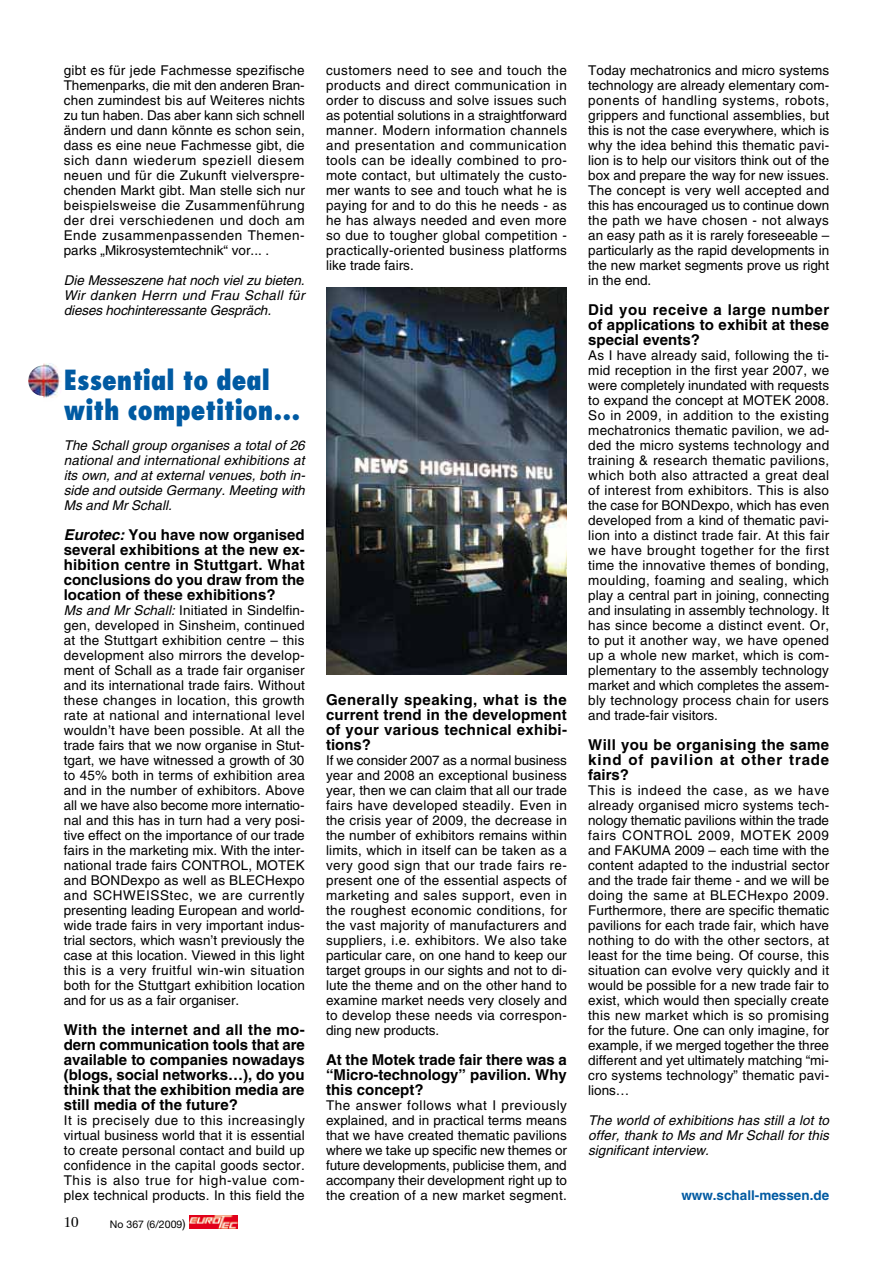
<style>
.page{position:relative;width:893px;height:1263px;background:#fff}
.page>*{position:absolute;margin:0;border:0;box-sizing:border-box;transform-origin:0 0}
.t1{font:800 condensed 27px/30px "Futura";color:#005aa2}
.t2{font:700 15px/15px "Helvetica";color:#000;text-align:justify}
.t3{font:13.5px/15px "Helvetica";letter-spacing:.015em;color:#000;text-align:justify}
.t4{font:italic 13.5px/15px "Helvetica";color:#000;text-align:justify}
.t5{font:700 13.5px "Helvetica";color:#005aa2}
.t6{font:10.5px "Helvetica Neue";color:#000}
.s1{font-style:italic}
.s2{font-size:12px}
</style>
<div class="page">
<svg style="left:189px;top:1215px;width:49px;height:13px"></svg>
<img style="left:190px;top:1215px;width:47px;height:13px">
<img style="left:28px;top:363px;width:33px;height:35px">
<img style="left:326px;top:288px;width:241px;height:387px">
<p class="t3" style="left:64px;top:64px;width:243px">gibt es für jede Fachmesse spezifische Themenparks, die mit den anderen Bran&shy;chen zumindest bis auf Weiteres nichts zu tun haben. Das aber kann sich schnell ändern und dann könnte es schon sein, dass es eine neue Fachmesse gibt, die sich dann wiederum speziell diesem neuen und für die Zukunft vielverspre&shy;chenden Markt gibt. Man stelle sich nur beispielsweise die Zusammenführung der drei verschiedenen und doch am Ende zusammenpassenden Themen&shy;parks „Mikrosystemtechnik“ vor... .</p>
<p class="t4" style="left:64px;top:274px;width:242px">Die Messeszene hat noch viel zu bieten.<br>Wir danken Herrn und Frau Schall für dieses hochinteressante Gespräch.</p>
<p class="t3" style="left:326px;top:64px;width:243px">customers need to see and touch the products and direct communication in order to discuss and solve issues such as potential solutions in a straightforward manner. Modern information channels and presentation and communication tools can be ideally combined to pro&shy;mote contact, but ultimately the custo&shy;mer wants to see and touch what he is paying for and to do this he needs - as he has always needed and even more so due to tougher global competition - practically-oriented business platforms like trade fairs.</p>
<h1 class="t1" style="left:64px;top:367px;width:238px">Essential to deal with competition…</h1>
<p class="t4" style="left:64px;top:439px;width:243px">The Schall group organises a total of 26 national and international exhibitions at its own, and at external venues, both in&shy;side and outside Germany. Meeting with Ms and Mr Schall.</p>
<p class="t2" style="left:64px;top:529px;width:243px"><span class="s1">Eurotec:</span> You have now organised several exhibitions at the new ex&shy;hibition centre in Stuttgart. What conclusions do you draw from the location of these exhibitions?</p>
<p class="t3" style="left:64px;top:604px;width:243px"><span class="s1">Ms and Mr Schall:</span> Initiated in Sindelfin&shy;gen, developed in Sinsheim, continued at the Stuttgart exhibition centre – this development also mirrors the develop&shy;ment of Schall as a trade fair organiser and its international trade fairs. Without these changes in location, this growth rate at national and international level wouldn’t have been possible. At all the trade fairs that we now organise in Stut&shy;tgart, we have witnessed a growth of 30 to 45% both in terms of exhibition area and in the number of exhibitors. Above all we have also become more internatio&shy;nal and this has in turn had a very posi&shy;tive effect on the importance of our trade fairs in the marketing mix. With the inter&shy;national trade fairs CONTROL, MOTEK and BONDexpo as well as BLECHexpo and SCHWEISStec, we are currently presenting leading European and world&shy;wide trade fairs in very important indus&shy;trial sectors, which wasn’t previously the case at this location. Viewed in this light this is a very fruitful win-win situation both for the Stuttgart exhibition location and for us as a fair organiser.</p>
<p class="t2" style="left:64px;top:1024px;width:243px">With the internet and all the mo&shy;dern communication tools that are available to companies nowadays (blogs, social networks…), do you think that the exhibition media are still media of the future?</p>
<p class="t3" style="left:64px;top:1114px;width:242px">It is precisely due to this increasingly virtual business world that it is essential to create personal contact and build up confidence in the capital goods sector.<br>This is also true for high-value com&shy;plex technical products. In this field the</p>
<p class="t6" style="left:110px;top:1220px;width:77px">No 367 (6/2009<span class="s2">)</span></p>
<p class="t2" style="left:326px;top:694px;width:243px">Generally speaking, what is the current trend in the development of your various technical exhibi&shy;tions?</p>
<p class="t3" style="left:326px;top:754px;width:243px">If we consider 2007 as a normal business year and 2008 an exceptional business year, then we can claim that all our trade fairs have developed steadily. Even in the crisis year of 2009, the decrease in the number of exhibitors remains within limits, which in itself can be taken as a very good sign that our trade fairs re&shy;present one of the essential aspects of marketing and sales support, even in the roughest economic conditions, for the vast majority of manufacturers and suppliers, i.e. exhibitors. We also take particular care, on one hand to keep our target groups in our sights and not to di&shy;lute the theme and on the other hand to examine market needs very closely and to develop these needs via correspon&shy;ding new products.</p>
<p class="t2" style="left:326px;top:1054px;width:242px">At the Motek trade fair there was a “Micro-technology” pavilion. Why this concept?</p>
<p class="t3" style="left:326px;top:1099px;width:242px">The answer follows what I previously explained, and in practical terms means that we have created thematic pavilions where we take up specific new themes or future developments, publicise them, and accompany their development right up to the creation of a new market segment.</p>
<p class="t3" style="left:588px;top:64px;width:243px">Today mechatronics and micro systems technology are already elementary com&shy;ponents of handling systems, robots, grippers and functional assemblies, but this is not the case everywhere, which is why the idea behind this thematic pavi&shy;lion is to help our visitors think out of the box and prepare the way for new issues.<br>The concept is very well accepted and this has encouraged us to continue down the path we have chosen - not always an easy path as it is rarely foreseeable – particularly as the rapid developments in the new market segments prove us right in the end.</p>
<p class="t2" style="left:588px;top:304px;width:243px">Did you receive a large number of applications to exhibit at these special events?</p>
<p class="t3" style="left:588px;top:349px;width:243px">As I have already said, following the ti&shy;mid reception in the first year 2007, we were completely inundated with requests to expand the concept at MOTEK 2008.<br>So in 2009, in addition to the existing mechatronics thematic pavilion, we ad&shy;ded the micro systems technology and training &amp; research thematic pavilions, which both also attracted a great deal of interest from exhibitors. This is also the case for BONDexpo, which has even developed from a kind of thematic pavi&shy;lion into a distinct trade fair. At this fair we have brought together for the first time the innovative themes of bonding, moulding, foaming and sealing, which play a central part in joining, connecting and insulating in assembly technology. It has since become a distinct event. Or, to put it another way, we have opened up a whole new market, which is com&shy;plementary to the assembly technology market and which completes the assem&shy;bly technology process chain for users and trade-fair visitors.</p>
<p class="t2" style="left:588px;top:739px;width:243px">Will you be organising the same kind of pavilion at other trade fairs?</p>
<p class="t3" style="left:588px;top:784px;width:243px">This is indeed the case, as we have already organised micro systems tech&shy;nology thematic pavilions within the trade fairs CONTROL 2009, MOTEK 2009 and FAKUMA 2009 – each time with the content adapted to the industrial sector and the trade fair theme - and we will be doing the same at BLECHexpo 2009.<br>Furthermore, there are specific thematic pavilions for each trade fair, which have nothing to do with the other sectors, at least for the time being. Of course, this situation can evolve very quickly and it would be possible for a new trade fair to exist, which would then specially create this new market which is so promising for the future. One can only imagine, for example, if we merged together the three different and yet ultimately matching “mi&shy;cro systems technology” thematic pavi&shy;lions…</p>
<p class="t4" style="left:588px;top:1114px;width:242px">The world of exhibitions has still a lot to offer, thank to Ms and Mr Schall for this significant interview.</p>
<p class="t5" style="left:681px;top:1190px;width:149px">www.schall-messen.de</p>
</div>
